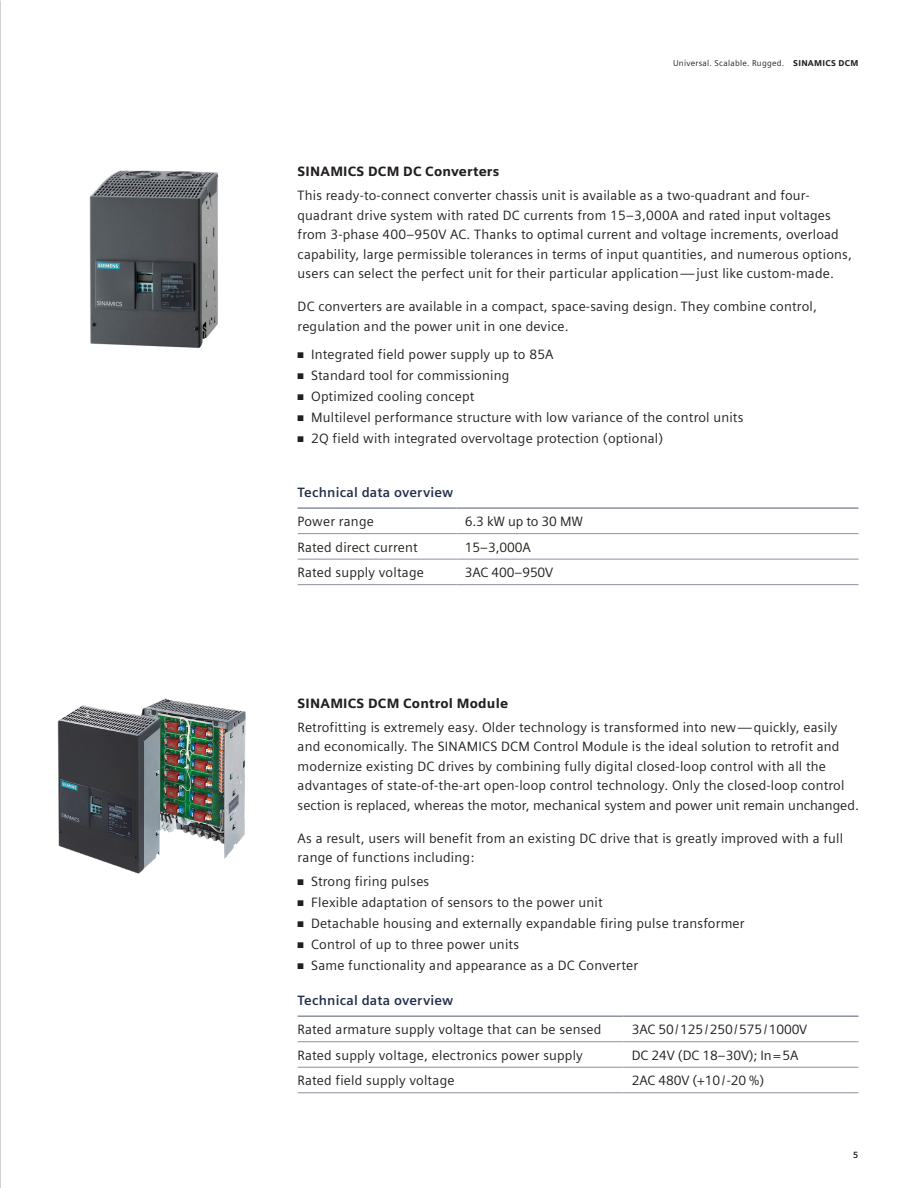
<style>
.page{position:relative;width:918px;height:1188px;background:#fff}
.page>*{position:absolute;margin:0;border:0;box-sizing:border-box;transform-origin:0 0}
.BP_TX_Roman_9pt_blac{font:13.5px/19.5px "Siemens Sans";letter-spacing:.015em;color:#231f20}
.BP_TX_Roman_9pt_blac-2{font:13.5px "Siemens Sans";letter-spacing:-.01em;color:#231f20}
.BP_SubHD_9pt_black{font:700 13.5px "Siemens Sans";letter-spacing:.015em;color:#232f4a}
.BP_SubHd_9pt_Black_s{font:900 13.5px "Siemens Sans";letter-spacing:.015em;color:#231f20}
.BP_TX_Roman_9pt_blac-3{font:900 13.5px "Siemens Sans";letter-spacing:.015em;color:#231f20}
.t1{font:700 9px "Siemens Sans";color:#231f20}
.t2{font:8.4px "Siemens Sans";letter-spacing:.03em;color:#231f20}
.s1{font-weight:900}
</style>
<div class="page">
<img style="left:57px;top:698px;width:189px;height:176px">
<hr style="left:298px;top:1041px;width:325px;height:1px;background:#8c90a4">
<hr style="left:623px;top:1041px;width:235px;height:1px;background:#8c90a4">
<hr style="left:298px;top:1067px;width:325px;height:1px;background:#8c90a4">
<hr style="left:623px;top:1067px;width:235px;height:1px;background:#8c90a4">
<hr style="left:298px;top:1092px;width:325px;height:1px;background:#8c90a4">
<hr style="left:623px;top:1092px;width:235px;height:1px;background:#8c90a4">
<hr style="left:298px;top:1015px;width:325px;height:2px;background:#8c90a4">
<hr style="left:623px;top:1015px;width:235px;height:2px;background:#8c90a4">
<img style="left:89px;top:170px;width:130px;height:178px">
<hr style="left:298px;top:507px;width:158px;height:2px;background:#8c90a4">
<hr style="left:456px;top:507px;width:402px;height:2px;background:#8c90a4">
<hr style="left:298px;top:533px;width:158px;height:1px;background:#8c90a4">
<hr style="left:456px;top:533px;width:402px;height:1px;background:#8c90a4">
<hr style="left:298px;top:559px;width:158px;height:1px;background:#8c90a4">
<hr style="left:456px;top:559px;width:402px;height:1px;background:#8c90a4">
<hr style="left:298px;top:584px;width:158px;height:1px;background:#8c90a4">
<hr style="left:456px;top:584px;width:402px;height:1px;background:#8c90a4">
<p class="t2" style="left:673px;top:58px;width:187px">Universal. Scalable. Rugged. <span class="s1">SINAMICS DCM</span></p>
<p class="BP_TX_Roman_9pt_blac-3" style="left:298px;top:163px;width:203px">SINAMICS DCM DC Converters</p>
<p class="BP_TX_Roman_9pt_blac" style="left:298px;top:186px;width:556px">This ready-to-connect converter chassis unit is available as a two-quadrant and four&shy;quadrant drive system with rated DC currents from 15–3,000A and rated input voltages from 3-phase 400–950V AC. Thanks to optimal current and voltage increments, overload capability, large permissible tolerances in terms of input quantities, and numerous options, users can select the perfect unit for their particular application—just like custom-made.</p>
<p class="BP_TX_Roman_9pt_blac" style="left:298px;top:297px;width:521px">DC converters are available in a compact, space-saving design. They combine control, regulation and the power unit in one device.</p>
<p class="BP_TX_Roman_9pt_blac" style="left:298px;top:345px;width:258px">■ Integrated field power supply up to 85A</p>
<p class="BP_TX_Roman_9pt_blac" style="left:298px;top:366px;width:213px">■ Standard tool for commissioning</p>
<p class="BP_TX_Roman_9pt_blac" style="left:298px;top:387px;width:178px">■ Optimized cooling concept</p>
<p class="BP_TX_Roman_9pt_blac" style="left:298px;top:408px;width:447px">■ Multilevel performance structure with low variance of the control units</p>
<p class="BP_TX_Roman_9pt_blac" style="left:298px;top:429px;width:367px">■ 2Q field with integrated overvoltage protection (optional)</p>
<p class="BP_SubHD_9pt_black" style="left:298px;top:485px;width:157px">Technical data overview</p>
<p class="BP_TX_Roman_9pt_blac" style="left:298px;top:512px;width:78px">Power range</p>
<p class="BP_TX_Roman_9pt_blac" style="left:465px;top:512px;width:120px">6.3 kW up to 30 MW</p>
<p class="BP_TX_Roman_9pt_blac" style="left:298px;top:537px;width:122px">Rated direct current</p>
<p class="BP_TX_Roman_9pt_blac" style="left:465px;top:537px;width:67px">15–3,000A</p>
<p class="BP_TX_Roman_9pt_blac" style="left:298px;top:563px;width:128px">Rated supply voltage</p>
<p class="BP_TX_Roman_9pt_blac-2" style="left:465px;top:565px;width:90px">3AC 400–950V</p>
<p class="BP_SubHd_9pt_Black_s" style="left:298px;top:695px;width:212px">SINAMICS DCM Control Module</p>
<p class="BP_TX_Roman_9pt_blac" style="left:298px;top:717px;width:563px">Retrofitting is extremely easy. Older technology is transformed into new—quickly, easily and economically. The SINAMICS DCM Control Module is the ideal solution to retrofit and modernize existing DC drives by combining fully digital closed-loop control with all the advantages of state-of-the-art open-loop control technology. Only the closed-loop control section is replaced, whereas the motor, mechanical system and power unit remain unchanged.</p>
<p class="BP_TX_Roman_9pt_blac" style="left:298px;top:828px;width:547px">As a result, users will benefit from an existing DC drive that is greatly improved with a full range of functions including:</p>
<p class="BP_TX_Roman_9pt_blac" style="left:298px;top:872px;width:133px">■ Strong firing pulses</p>
<p class="BP_TX_Roman_9pt_blac" style="left:298px;top:893px;width:307px">■ Flexible adaptation of sensors to the power unit</p>
<p class="BP_TX_Roman_9pt_blac" style="left:298px;top:914px;width:449px">■ Detachable housing and externally expandable firing pulse transformer</p>
<p class="BP_TX_Roman_9pt_blac" style="left:298px;top:935px;width:223px">■ Control of up to three power units</p>
<p class="BP_TX_Roman_9pt_blac" style="left:298px;top:956px;width:342px">■ Same functionality and appearance as a DC Converter</p>
<p class="BP_SubHD_9pt_black" style="left:298px;top:993px;width:157px">Technical data overview</p>
<p class="BP_TX_Roman_9pt_blac" style="left:298px;top:1020px;width:305px">Rated armature supply voltage that can be sensed</p>
<p class="BP_TX_Roman_9pt_blac-2" style="left:632px;top:1022px;width:177px">3AC 50/125/250/575/1000V</p>
<p class="BP_TX_Roman_9pt_blac" style="left:298px;top:1045px;width:287px">Rated supply voltage, electronics power supply</p>
<p class="BP_TX_Roman_9pt_blac-2" style="left:632px;top:1047px;width:168px">DC 24V (DC 18–30V); In=5A</p>
<p class="BP_TX_Roman_9pt_blac" style="left:298px;top:1071px;width:158px">Rated field supply voltage</p>
<p class="BP_TX_Roman_9pt_blac-2" style="left:632px;top:1073px;width:134px">2AC 480V (+10/-20 %)</p>
<p class="t1" style="left:853px;top:1150px;width:7px">5</p>
</div>
